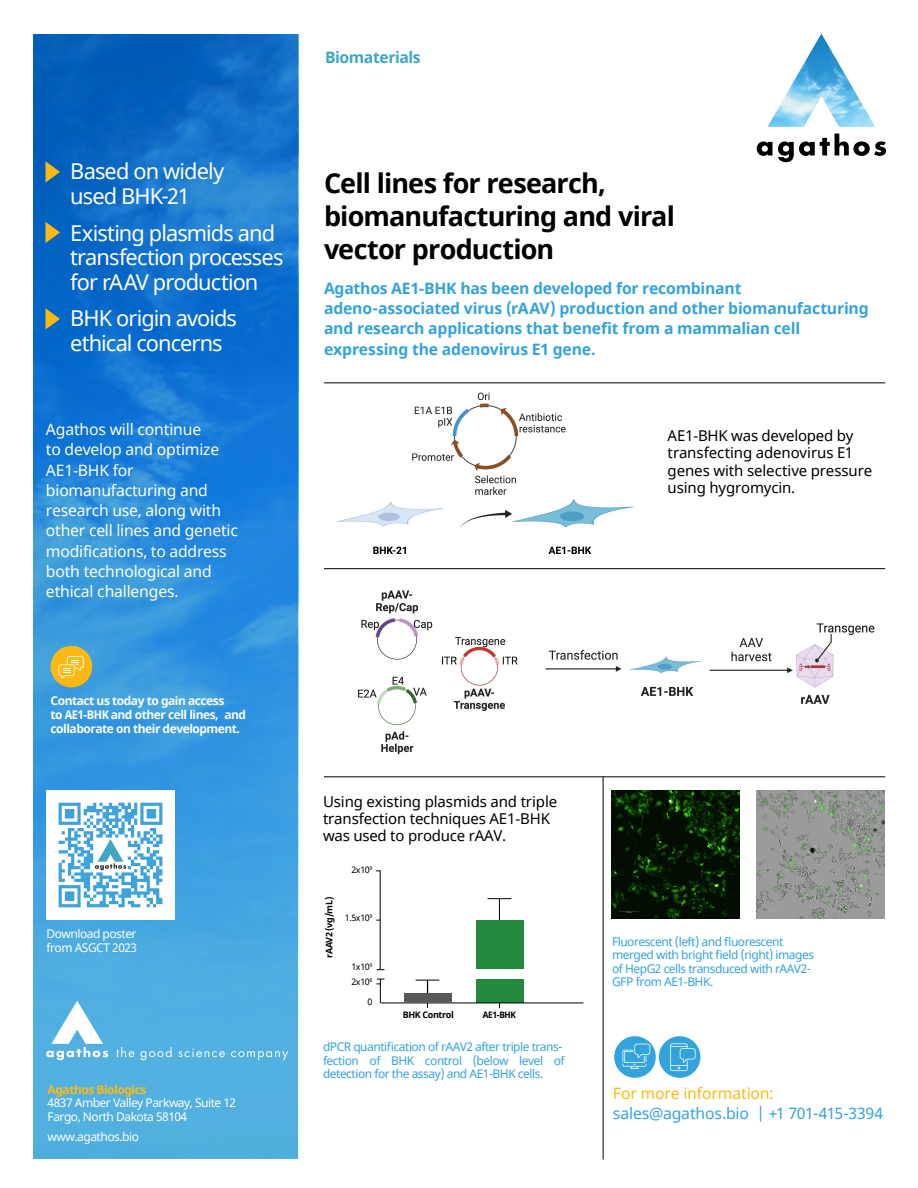
<style>
.page{position:relative;width:918px;height:1188px;background:#fff}
.page>*{position:absolute;margin:0;border:0;box-sizing:border-box;transform-origin:0 0}
.t1{font:700 27px/33px "Noto Sans";letter-spacing:-.03em;color:#000}
.t2{font:21.9px/24.6px "Noto Sans";letter-spacing:-.045em;color:#fff}
.t3{font:700 15.75px/20.2px "Noto Sans";letter-spacing:-.015em;color:#33a3dc}
.t4{font:15.75px/20.2px "Noto Sans";letter-spacing:-.015em;color:#fff}
.t5{font:15.75px "Noto Sans";letter-spacing:-.01em;color:#33a3dc}
.t6{font:15.75px "Noto Sans";letter-spacing:-.01em;color:#fdb913}
.t7{font:700 15.75px "Noto Sans";letter-spacing:-.03em;color:#3ea7c6}
.t8{font:15px/17.2px "Noto Sans";letter-spacing:-.01em;color:#000}
.t9{font:12px/13.5px "Noto Sans";letter-spacing:-.04em;color:#33a3dc}
.t10{font:12px/13.5px "Noto Sans";letter-spacing:-.04em;color:#fff}
.t11{font:700 12px/14.2px "Noto Sans";letter-spacing:-.04em;color:#fff}
.t12{font:700 12px "Noto Sans";letter-spacing:-.04em;color:#fdb913}
.t13{font:9px/15.5px "Noto Sans";letter-spacing:-.04em;color:#000}
.t14{font:700 9px "Noto Sans";letter-spacing:-.04em;color:#000}
.t15{font:700 semi-condensed 9px "Noto Sans";letter-spacing:-.04em;color:#000}
.s1{font-style:inherit}
.s2{font-stretch:semi-condensed}
</style>
<div class="page">
<svg style="left:34px;top:34px;width:264px;height:1125px;background:#2989d6"></svg>
<svg style="left:46px;top:161px;width:14px;height:22px"></svg>
<svg style="left:46px;top:222px;width:14px;height:21px"></svg>
<svg style="left:46px;top:308px;width:14px;height:22px"></svg>
<svg style="left:46px;top:1001px;width:62px;height:59px"></svg>
<svg style="left:116px;top:1047px;width:172px;height:13px;background:#6bbbe5"></svg>
<hr style="left:324px;top:777px;width:561px;height:1px;background:#000">
<hr style="left:324px;top:568px;width:561px;height:1px;background:#000">
<hr style="left:324px;top:383px;width:561px;height:1px;background:#000">
<hr style="left:603px;top:777px;width:1px;height:383px;background:#000">
<img style="left:612px;top:791px;width:127px;height:127px">
<img style="left:756px;top:791px;width:128px;height:128px">
<div style="left:51px;top:646px;width:41px;height:41px;background:#fdb913;border-radius:50%"></div>
<svg style="left:58px;top:656px;width:26px;height:23px"></svg>
<img style="left:767px;top:34px;width:108px;height:93px">
<svg style="left:757px;top:134px;width:129px;height:28px"></svg>
<svg style="left:376px;top:870px;width:8px;height:100px"></svg>
<div style="left:476px;top:979px;width:48px;height:24px;background:#218a3d"></div>
<div style="left:476px;top:920px;width:48px;height:49px;background:#218a3d"></div>
<svg style="left:488px;top:898px;width:23px;height:22px"></svg>
<svg style="left:376px;top:979px;width:8px;height:24px"></svg>
<svg style="left:416px;top:980px;width:23px;height:28px"></svg>
<hr style="left:381px;top:1003px;width:202px;height:1px;background:#000">
<div style="left:405px;top:994px;width:47px;height:9px;background:#58595b"></div>
<img style="left:336px;top:392px;width:298px;height:162px">
<div style="left:614px;top:1036px;width:42px;height:42px;background:#33a3dc;border-radius:50%"></div>
<svg style="left:622px;top:1044px;width:28px;height:25px"></svg>
<div style="left:659px;top:1036px;width:41px;height:42px;background:#33a3dc;border-radius:50%"></div>
<svg style="left:670px;top:1043px;width:26px;height:28px"></svg>
<img style="left:46px;top:791px;width:129px;height:128px">
<img style="left:358px;top:590px;width:517px;height:165px">
<h2 class="t2" style="left:70px;top:160px;width:156px">Based on widely used BHK-21</h2>
<h2 class="t2" style="left:70px;top:221px;width:215px">Existing plasmids and transfection processes for rAAV production</h2>
<h2 class="t2" style="left:70px;top:307px;width:168px">BHK origin avoids ethical concerns</h2>
<h3 class="t4" style="left:46px;top:420px;width:193px">Agathos will continue<br>to develop and optimize<br><span class="s1">AE1-BHK</span> for biomanufacturing and research use, along with other cell lines and genetic modifications, to address both technological and ethical challenges.</h3>
<p class="t11" style="left:51px;top:694px;width:197px">Contact us today to gain access<br>to <span class="s2">AE1-BHK</span> and other cell lines, and collaborate on their development.</p>
<p class="t10" style="left:47px;top:928px;width:92px">Download poster from ASGCT 2023</p>
<p class="t12" style="left:48px;top:1081px;width:100px">Agathos Biologics</p>
<p class="t10" style="left:48px;top:1097px;width:190px">4837 Amber Valley Parkway, Suite 12<br>Fargo, North Dakota 58104</p>
<p class="t10" style="left:48px;top:1130px;width:93px">www.agathos.bio</p>
<h3 class="t7" style="left:325px;top:46px;width:97px">Biomaterials</h3>
<h1 class="t1" style="left:324px;top:168px;width:352px">Cell lines for research, biomanufacturing and viral vector production</h1>
<h3 class="t3" style="left:324px;top:278px;width:546px">Agathos AE1-BHK has been developed for recombinant adeno-associated virus (rAAV) production and other biomanufacturing and research applications that benefit from a mammalian cell expressing the adenovirus E1 gene.</h3>
<p class="t8" style="left:668px;top:428px;width:206px"><span class="s1">AE1-BHK</span> was developed by transfecting adenovirus E1 genes with selective pressure using hygromycin.</p>
<p class="t8" style="left:323px;top:793px;width:236px">Using existing plasmids and triple transfection techniques <span class="s1">AE1-BHK </span>was used to produce rAAV.</p>
<p class="t14" style="left:323px;top:958px;width:63px;rotate:-90deg">rAAV2 (vg/mL)</p>
<p class="t13" style="left:351px;top:862px;width:23px">2x10<sup>9</sup></p>
<p class="t13" style="left:345px;top:910px;width:29px">1.5x10<sup>9</sup></p>
<p class="t13" style="left:351px;top:959px;width:23px">1x10<sup>9<br></sup>2x10<sup>8</sup></p>
<p class="t13" style="left:368px;top:995px;width:6px">0</p>
<p class="t14" style="left:403px;top:1008px;width:53px">BHK Control</p>
<p class="t15" style="left:483px;top:1008px;width:35px">AE1-BHK</p>
<p class="t9" style="left:323px;top:1040px;width:243px">dPCR quantification of rAAV2 after triple trans&shy;fection of BHK control (below level of detection for the assay) and <span class="s1">AE1-BHK</span> cells.</p>
<p class="t9" style="left:612px;top:935px;width:204px">Fluorescent (left) and fluorescent merged with bright field (right) images of HepG2 cells transduced with rAAV2- GFP from <span class="s1">AE1-BHK</span>.</p>
<h3 class="t6" style="left:613px;top:1082px;width:162px">For more information:</h3>
<h3 class="t5" style="left:613px;top:1102px;width:272px">sales@agathos.bio | +1 701-415-3394</h3>
</div>
